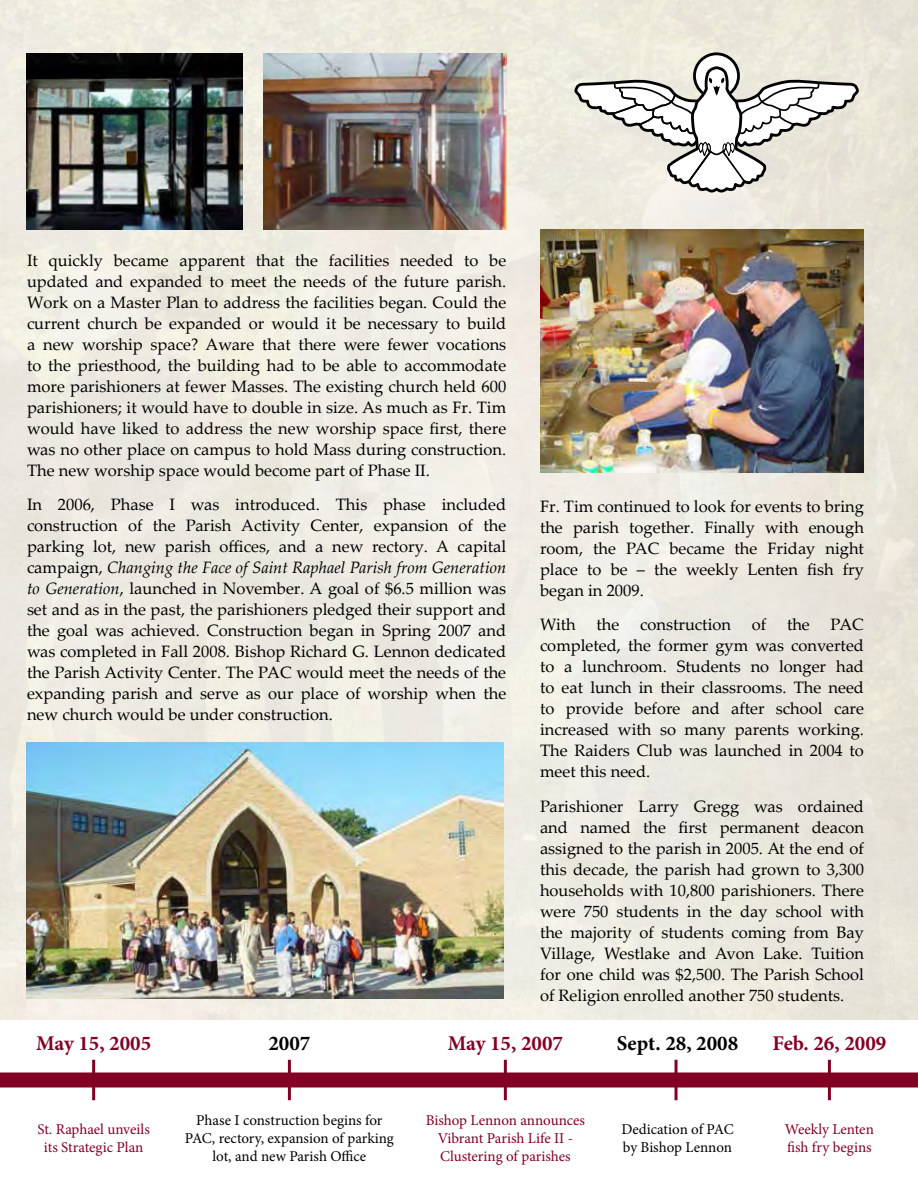
<style>
.page{position:relative;width:918px;height:1188px;background:#fff}
.page>*{position:absolute;margin:0;border:0;box-sizing:border-box;transform-origin:0 0}
.t1{font:700 21px "Minion Pro";color:#820024}
.t2{font:700 21px "Minion Pro";color:#000}
.t3{font:16.5px/21px "Palatino Linotype";color:#000;text-align:justify}
.t4{font:15px/18px "Minion Pro";letter-spacing:-.005em;color:#820024;text-align:center}
.t5{font:15px/18px "Minion Pro";letter-spacing:-.005em;color:#000;text-align:center}
.s1{font-style:italic}
</style>
<div class="page">
<img style="left:0;top:0;width:918px;height:1020px">
<div style="left:0;top:1072px;width:918px;height:16px;background:#820024"></div>
<svg style="left:571px;top:51px;width:291px;height:142px"></svg>
<img style="left:26px;top:742px;width:478px;height:257px">
<img style="left:263px;top:54px;width:243px;height:176px">
<img style="left:26px;top:54px;width:216px;height:176px">
<img style="left:540px;top:230px;width:324px;height:242px">
<hr style="left:92px;top:1060px;width:3px;height:40px;background:#820024">
<hr style="left:288px;top:1060px;width:3px;height:40px;background:#820024">
<hr style="left:504px;top:1060px;width:3px;height:40px;background:#820024">
<hr style="left:675px;top:1060px;width:3px;height:40px;background:#820024">
<hr style="left:828px;top:1060px;width:3px;height:40px;background:#820024">
<p class="t3" style="left:27px;top:249px;width:481px">It quickly became apparent that the facilities needed to be updated and expanded to meet the needs of the future parish.<br>Work on a Master Plan to address the facilities began. Could the current church be expanded or would it be necessary to build a new worship space? Aware that there were fewer vocations to the priesthood, the building had to be able to accommodate more parishioners at fewer Masses. The existing church held 600 parishioners; it would have to double in size. As much as Fr. Tim would have liked to address the new worship space first, there was no other place on campus to hold Mass during construction.<br>The new worship space would become part of Phase II.</p>
<p class="t3" style="left:27px;top:493px;width:481px">In 2006, Phase I was introduced. This phase included construction of the Parish Activity Center, expansion of the parking lot, new parish offices, and a new rectory. A capital campaign, <span class="s1">Changing the Face of Saint Raphael Parish from Generation to Generation</span>, launched in November. A goal of $6.5 million was set and as in the past, the parishioners pledged their support and the goal was achieved. Construction began in Spring 2007 and was completed in Fall 2008. Bishop Richard G. Lennon dedicated the Parish Activity Center. The PAC would meet the needs of the expanding parish and serve as our place of worship when the new church would be under construction.</p>
<p class="t3" style="left:540px;top:495px;width:325px">Fr. Tim continued to look for events to bring the parish together. Finally with enough room, the PAC became the Friday night place to be – the weekly Lenten fish fry began in 2009.</p>
<p class="t3" style="left:540px;top:613px;width:326px;text-indent:291px">PAC completed, the former gym was converted to a lunchroom. Students no longer had to eat lunch in their classrooms. The need to provide before and after school care increased with so many parents working.<br>The Raiders Club was launched in 2004 to meet this need.</p>
<p class="t3" style="left:540px;top:795px;width:326px">Parishioner Larry Gregg was ordained and named the first permanent deacon assigned to the parish in 2005. At the end of this decade, the parish had grown to 3,300 households with 10,800 parishioners. There were 750 students in the day school with the majority of students coming from Bay Village, Westlake and Avon Lake. Tuition for one child was $2,500. The Parish School of Religion enrolled another 750 students.</p>
<p class="t3" style="left:540px;top:613px;width:37px">With</p>
<p class="t3" style="left:597px;top:613px;width:24px">the</p>
<p class="t3" style="left:640px;top:613px;width:92px">construction</p>
<p class="t3" style="left:752px;top:613px;width:16px">of</p>
<p class="t3" style="left:787px;top:613px;width:24px">the</p>
<p class="t1" style="left:36px;top:1029px;width:117px">May 15, 2005</p>
<p class="t2" style="left:268px;top:1029px;width:43px">2007</p>
<p class="t1" style="left:448px;top:1029px;width:117px">May 15, 2007</p>
<p class="t4" style="left:37px;top:1120px;width:114px">St. Raphael unveils its Strategic Plan</p>
<p class="t5" style="left:185px;top:1111px;width:211px">Phase I construction begins for<br>PAC, rectory, expansion of parking lot, and new Parish Office</p>
<p class="t4" style="left:426px;top:1111px;width:161px">Bishop Lennon announces<br>Vibrant Parish Life II -<br>Clustering of parishes</p>
<p class="t2" style="left:617px;top:1029px;width:123px">Sept. 28, 2008</p>
<p class="t5" style="left:621px;top:1120px;width:114px;text-align:left">Dedication of PAC by Bishop Lennon</p>
<p class="t1" style="left:772px;top:1029px;width:115px">Feb. 26, 2009</p>
<p class="t4" style="left:785px;top:1120px;width:90px;text-align:left">Weekly Lenten fish fry begins</p>
</div>
